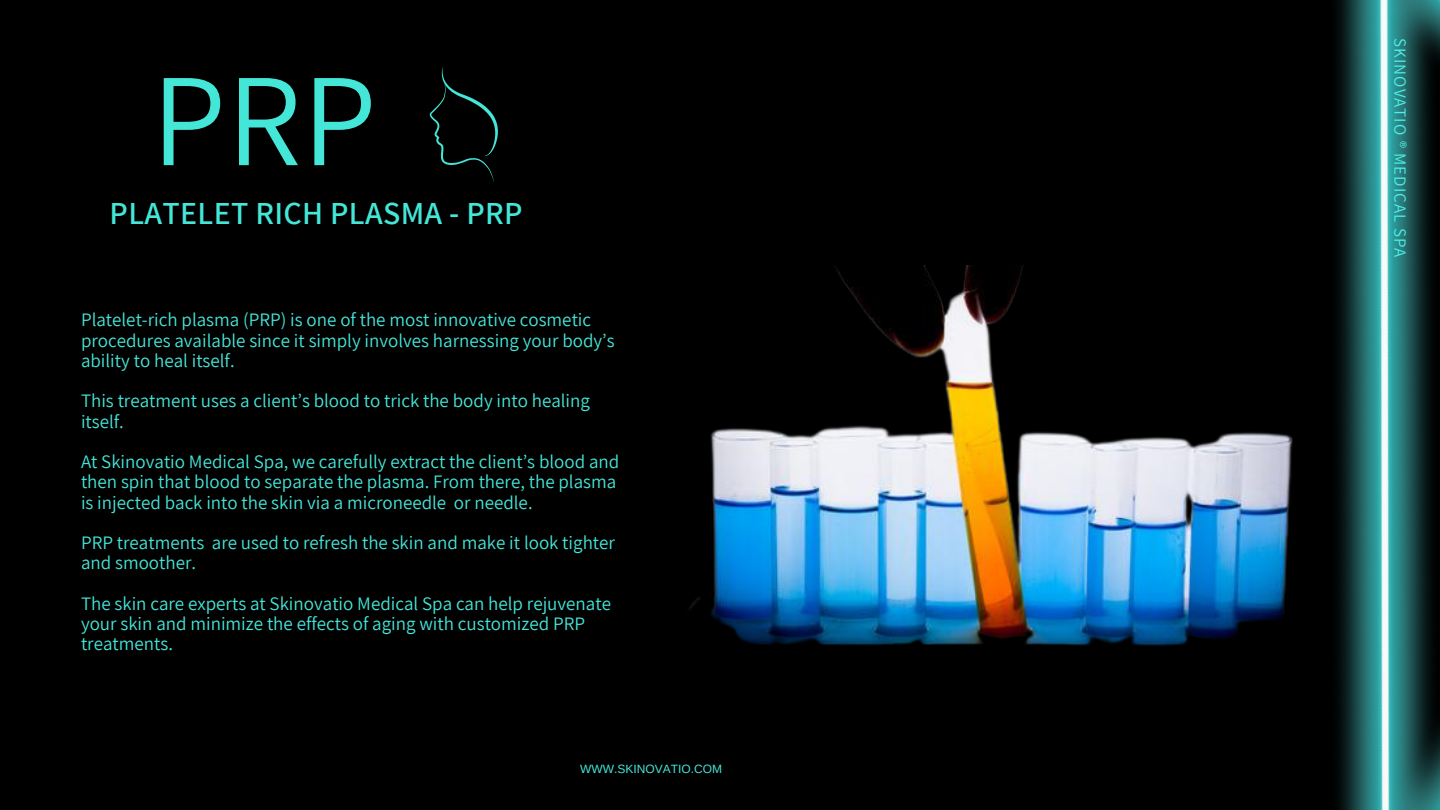
<style>
.page{position:relative;width:1440px;height:810px;background:#000}
.page>*{position:absolute;margin:0;border:0;box-sizing:border-box;transform-origin:0 0}
.t1{font:132.5px "Assistant";color:#44e6d8}
.t2{font:600 32px "Assistant";letter-spacing:.01em;color:#44e6d8}
.t3{font:19px/20.2px "Assistant";color:#44e6d8}
.t4{font:17px "Assistant";letter-spacing:.06em;color:#44e6d8}
.t5{font:12px "Arimo";color:#44e6d8}
</style>
<div class="page">
<img style="left:1338px;top:0;width:102px;height:810px">
<img style="left:689px;top:265px;width:604px;height:381px">
<svg style="left:430px;top:67px;width:68px;height:115px"></svg>
<h1 class="t1" style="left:152px;top:30px;width:227px">PRP</h1>
<h2 class="t2" style="left:110px;top:191px;width:414px">PLATELET RICH PLASMA - PRP</h2>
<p class="t3" style="left:81px;top:309px;width:535px">Platelet-rich plasma (PRP) is one of the most innovative cosmetic procedures available since it simply involves harnessing your body’s ability to heal itself.</p>
<p class="t3" style="left:81px;top:390px;width:511px">This treatment uses a client’s blood to trick the body into healing itself.</p>
<p class="t3" style="left:81px;top:451px;width:540px">At Skinovatio Medical Spa, we carefully extract the client’s blood and then spin that blood to separate the plasma. From there, the plasma is injected back into the skin via a microneedle or needle.</p>
<p class="t3" style="left:81px;top:532px;width:536px">PRP treatments are used to refresh the skin and make it look tighter and smoother.</p>
<p class="t3" style="left:81px;top:593px;width:532px">The skin care experts at Skinovatio Medical Spa can help rejuvenate your skin and minimize the effects of aging with customized PRP treatments.</p>
<p class="t5" style="left:580px;top:763px;width:143px">WWW.SKINOVATIO.COM</p>
<p class="t4" style="left:1412px;top:38px;width:221px;rotate:90deg">SKINOVATIO ® MEDICAL SPA</p>
</div>
